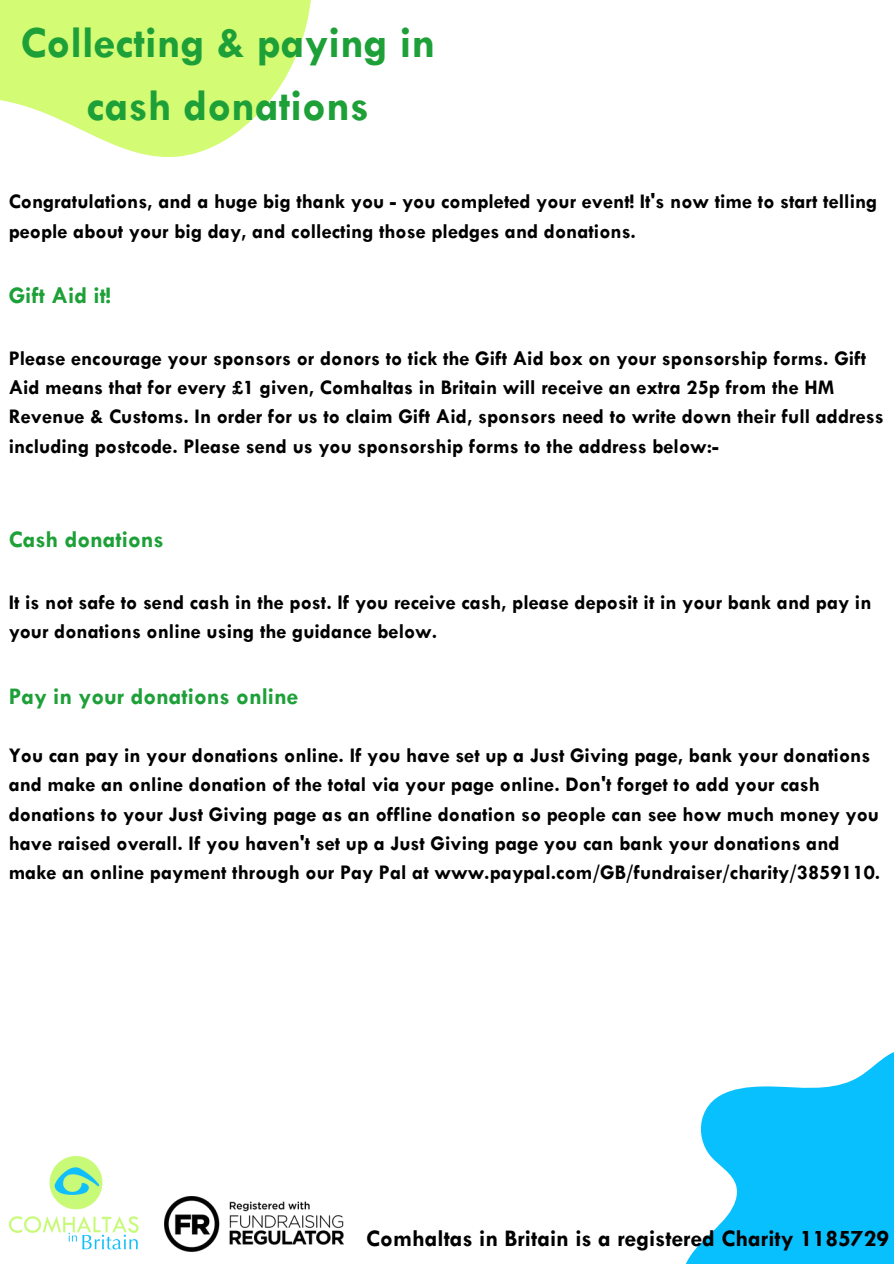
<style>
.page{position:relative;width:894px;height:1264px;background:#fff}
.page>*{position:absolute;margin:0;border:0;box-sizing:border-box;transform-origin:0 0}
.t1{font:700 45px/63px "Tw Cen";color:#1ea038;text-align:center}
.t2{font:700 24px "Tw Cen";color:#1ea038}
.t3{font:700 24px "Tw Cen";color:#000}
.t4{font:700 21px/29.2px "Tw Cen";color:#000}
</style>
<div class="page">
<svg style="left:0;top:0;width:311px;height:157px;fill:#d3fb74"></svg>
<svg style="left:686px;top:1052px;width:207px;height:211px;fill:#08c0fe"></svg>
<img style="left:9px;top:1156px;width:130px;height:94px">
<img style="left:165px;top:1196px;width:179px;height:55px">
<p class="t1" style="left:20px;top:11px;width:416px">Collecting &amp; paying in cash donations</p>
<p class="t4" style="left:9px;top:187px;width:869px">Congratulations, and a huge big thank you - you completed your event! It's now time to start telling people about your big day, and collecting those pledges and donations.</p>
<h2 class="t2" style="left:9px;top:282px;width:104px">Gift Aid it!</h2>
<p class="t4" style="left:9px;top:344px;width:876px">Please encourage your sponsors or donors to tick the Gift Aid box on your sponsorship forms. Gift Aid means that for every £1 given, Comhaltas in Britain will receive an extra 25p from the HM Revenue &amp; Customs. In order for us to claim Gift Aid, sponsors need to write down their full address including postcode. Please send us you sponsorship forms to the address below:-</p>
<h2 class="t2" style="left:9px;top:526px;width:157px">Cash donations</h2>
<p class="t4" style="left:9px;top:588px;width:864px">It is not safe to send cash in the post. If you receive cash, please deposit it in your bank and pay in your donations online using the guidance below.</p>
<h2 class="t2" style="left:9px;top:683px;width:291px">Pay in your donations online</h2>
<p class="t4" style="left:9px;top:741px;width:873px">You can pay in your donations online. If you have set up a Just Giving page, bank your donations and make an online donation of the total via your page online. Don't forget to add your cash donations to your Just Giving page as an offline donation so people can see how much money you have raised overall. If you haven't set up a Just Giving page you can bank your donations and make an online payment through our Pay Pal at www.paypal.com/GB/fundraiser/charity/3859110.</p>
<h1 class="t3" style="left:366px;top:1225px;width:524px">Comhaltas in Britain is a registered Charity 1185729</h1>
</div>
